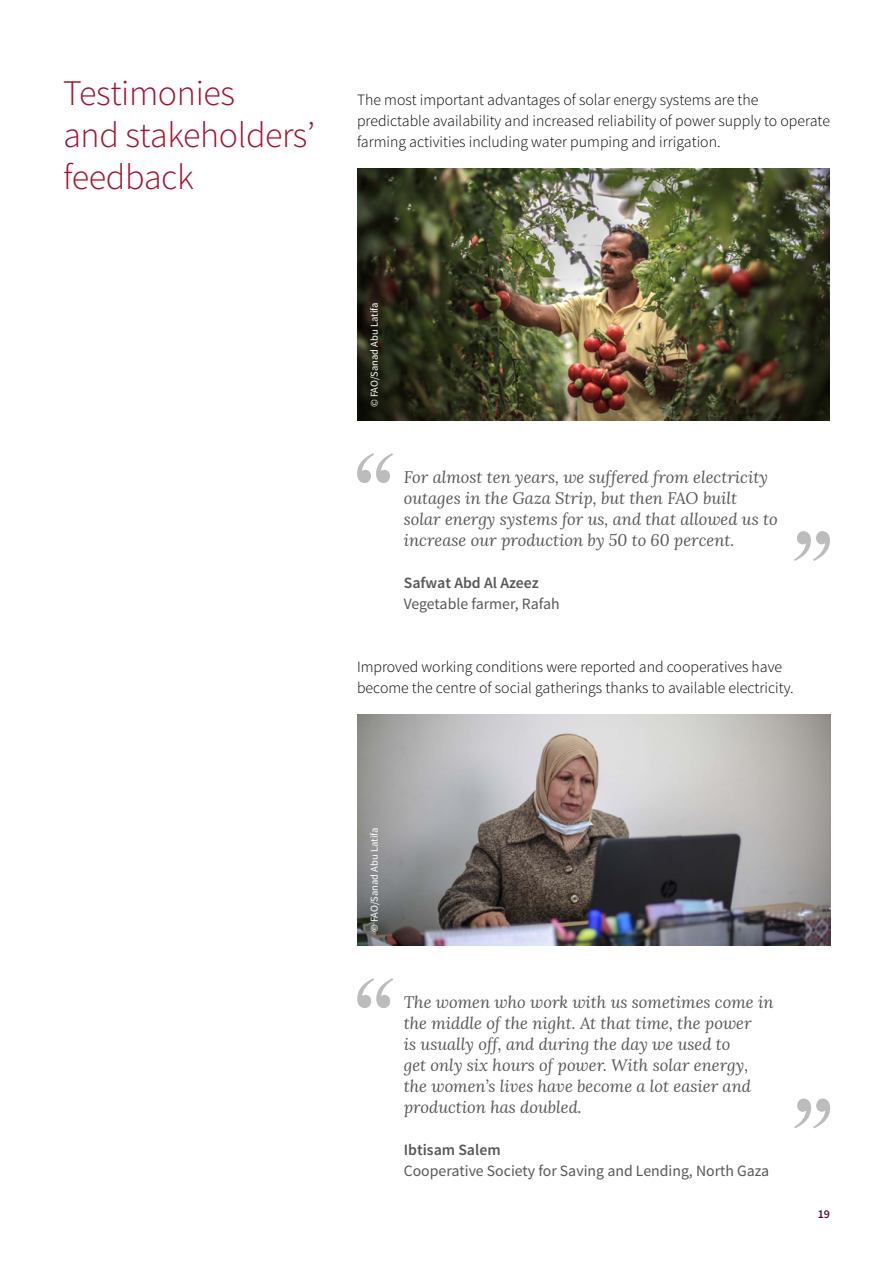
<style>
.page{position:relative;width:893px;height:1263px;background:#fff}
.page>*{position:absolute;margin:0;border:0;box-sizing:border-box;transform-origin:0 0}
.t1{font:300 36px/42px "Source Sans Pro";letter-spacing:-.01em;color:#a50f2d}
.t2{font:italic 16.5px/21px "Lora";color:#575756}
.t3{font:300 15.75px/21px "Source Sans Pro";color:#000}
.t4{font:15.75px "Source Sans Pro";color:#575756}
.t5{font:600 15.75px "Source Sans Pro";color:#575756}
.t6{font:600 12px "Source Sans Pro";color:#52143d}
.t7{font:10.5px "Source Sans Pro";color:#fff}
</style>
<div class="page">
<svg style="left:357px;top:453px;width:36px;height:30px"></svg>
<svg style="left:794px;top:531px;width:36px;height:30px"></svg>
<svg style="left:357px;top:978px;width:36px;height:30px"></svg>
<svg style="left:794px;top:1098px;width:36px;height:30px"></svg>
<img style="left:357px;top:168px;width:473px;height:252px">
<img style="left:357px;top:714px;width:473px;height:231px">
<h1 class="t1" style="left:63px;top:72px;width:254px">Testimonies<br>and stakeholders’ feedback</h1>
<p class="t3" style="left:357px;top:89px;width:474px">The most important advantages of solar energy systems are the predictable availability and increased reliability of power supply to operate farming activities including water pumping and irrigation.</p>
<p class="t7" style="left:368px;top:407px;width:106px;rotate:-90deg">© FAO/Sanad Abu Latifa</p>
<p class="t2" style="left:404px;top:466px;width:375px">For almost ten years, we suffered from electricity outages in the Gaza Strip, but then FAO built solar energy systems for us, and that allowed us to increase our production by 50 to 60 percent.</p>
<p class="t5" style="left:404px;top:573px;width:137px">Safwat Abd Al Azeez</p>
<p class="t4" style="left:404px;top:594px;width:157px">Vegetable farmer, Rafah</p>
<p class="t3" style="left:357px;top:656px;width:438px">Improved working conditions were reported and cooperatives have become the centre of social gatherings thanks to available electricity.</p>
<p class="t7" style="left:368px;top:932px;width:106px;rotate:-90deg">© FAO/Sanad Abu Latifa</p>
<p class="t2" style="left:404px;top:991px;width:371px">The women who work with us sometimes come in the middle of the night. At that time, the power<br>is usually off, and during the day we used to<br>get only six hours of power. With solar energy, the women’s lives have become a lot easier and production has doubled.</p>
<p class="t5" style="left:404px;top:1140px;width:98px">Ibtisam Salem</p>
<p class="t4" style="left:404px;top:1161px;width:367px">Cooperative Society for Saving and Lending, North Gaza</p>
<p class="t6" style="left:818px;top:1206px;width:14px">19</p>
</div>
